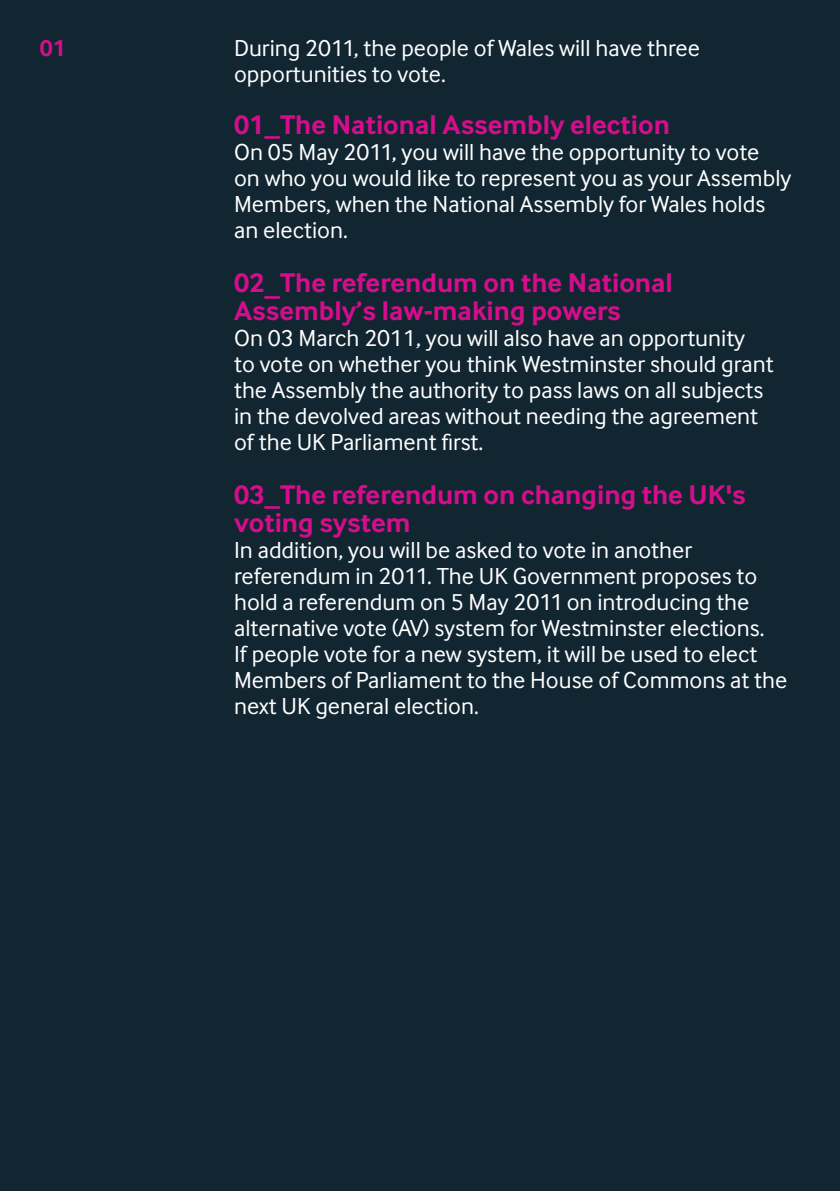
<style>
.page{position:relative;width:840px;height:1191px;background:#fff}
.page>*{position:absolute;margin:0;border:0;box-sizing:border-box;transform-origin:0 0}
.Body{font:700 28px/28px "Cynulliad Sans";color:#d50d8c}
.Body-2{font:24px/26px "Cynulliad Sans";color:#fff}
.t1{font:700 24px "Cynulliad Sans";color:#d50d8c}
</style>
<div class="page">
<div style="left:0;top:0;width:839px;height:1191px;background:#122632"></div>
<p class="t1" style="left:40px;top:34px;width:27px">01</p>
<p class="Body-2" style="left:234px;top:35px;width:467px">During 2011, the people of Wales will have three opportunities to vote.</p>
<p class="Body" style="left:234px;top:110px;width:437px">01_The National Assembly election</p>
<p class="Body-2" style="left:234px;top:139px;width:526px">On 05 May 2011, you will have the opportunity to vote</p>
<p class="Body-2" style="left:234px;top:165px;width:558px">on who you would like to represent you as your Assembly<br>Members, when the National Assembly for Wales holds</p>
<p class="Body-2" style="left:234px;top:217px;width:115px">an election.</p>
<p class="Body" style="left:234px;top:268px;width:440px">02_The referendum on the National<br>Assembly’s law-making powers</p>
<p class="Body-2" style="left:234px;top:325px;width:512px">On 03 March 2011, you will also have an opportunity</p>
<p class="Body-2" style="left:234px;top:351px;width:540px">to vote on whether you think Westminster should grant the Assembly the authority to pass laws on all subjects</p>
<p class="Body-2" style="left:234px;top:403px;width:525px">in the devolved areas without needing the agreement</p>
<p class="Body-2" style="left:234px;top:429px;width:250px">of the UK Parliament first.</p>
<p class="Body" style="left:234px;top:480px;width:513px">03_The referendum on changing the UK's voting system</p>
<p class="Body-2" style="left:234px;top:537px;width:554px">In addition, you will be asked to vote in another referendum in 2011. The UK Government proposes to hold a referendum on 5 May 2011 on introducing the alternative vote (AV) system for Westminster elections.<br>If people vote for a new system, it will be used to elect Members of Parliament to the House of Commons at the next UK general election.</p>
</div>
